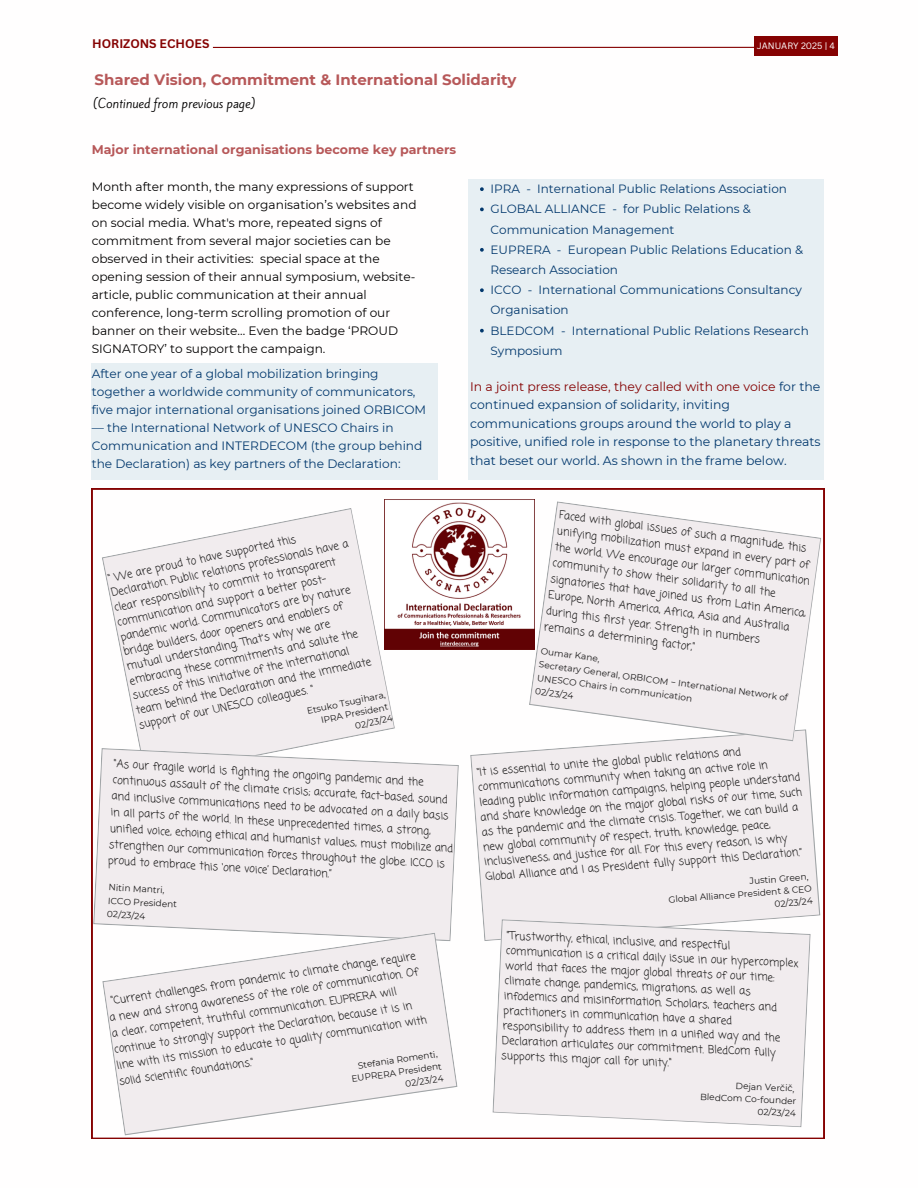
<style>
.page{position:relative;width:918px;height:1188px;background:#fff}
.page>*{position:absolute;margin:0;border:0;box-sizing:border-box;transform-origin:0 0}
.t1{font:700 15px "Montserrat";color:#b75859}
.t2{font:700 12.6px "Montserrat";color:#b75859}
.t3{font:12.45px/18.6px "Montserrat";color:#02386d}
.t4{font:12.15px/18px "Montserrat";color:#000}
.t5{font:12.15px/18px "Montserrat";color:#02386d}
.t6{font:700 12.15px "Canva Sans";color:#850202}
.t7{font:12px/20.2px "Montserrat";color:#02386d}
.t8{font:11.7px "Kite One";color:#000}
.t9{font:10.95px/15px "Coming Soon";color:#1b1a1a}
.t10{font:9px/13.8px "Montserrat";color:#1b1a1a}
.t11{font:9px "Canva Sans";color:#fff}
.s1{color:#850202}
</style>
<div class="page">
<svg style="left:92px;top:489px;width:732px;height:650px"></svg>
<div style="left:468px;top:179px;width:356px;height:301px;background:#e7eff3"></div>
<div style="left:92px;top:363px;width:346px;height:117px;background:#e7eff3"></div>
<svg style="left:102px;top:508px;width:293px;height:240px"></svg>
<svg style="left:93px;top:748px;width:366px;height:193px;background:#f0ecee"></svg>
<svg style="left:102px;top:933px;width:356px;height:202px"></svg>
<svg style="left:470px;top:729px;width:350px;height:212px;background:#f1ecee"></svg>
<svg style="left:492px;top:919px;width:319px;height:208px;background:#f0ecee"></svg>
<svg style="left:529px;top:501px;width:292px;height:240px"></svg>
<svg style="left:480px;top:187px;width:4px;height:4px"></svg>
<svg style="left:480px;top:208px;width:4px;height:3px"></svg>
<svg style="left:480px;top:248px;width:4px;height:4px"></svg>
<svg style="left:480px;top:288px;width:4px;height:4px"></svg>
<svg style="left:480px;top:329px;width:4px;height:4px"></svg>
<div style="left:754px;top:36px;width:84px;height:20px;background:#850202"></div>
<hr style="left:213px;top:47px;width:613px;height:1px;background:#850202">
<svg style="left:506px;top:963px;width:8px;height:7px"></svg>
<svg style="left:110px;top:825px;width:13px;height:8px"></svg>
<svg style="left:111px;top:808px;width:9px;height:9px"></svg>
<p class="t6" style="left:92px;top:35px;width:119px">HORIZONS ECHOES</p>
<h5 class="t11" style="left:757px;top:39px;width:80px">JANUARY 2025 | 4</h5>
<h2 class="t1" style="left:95px;top:70px;width:424px">Shared Vision, Commitment &amp; International Solidarity</h2>
<h6 class="t8" style="left:93px;top:95px;width:164px">(Continued from previous page)</h6>
<p class="t2" style="left:92px;top:142px;width:366px">Major international organisations become key partners</p>
<p class="t4" style="left:92px;top:177px;width:326px">Month after month, the many expressions of support become widely visible on organisation’s websites and on social media. What's more, repeated signs of commitment from several major societies can be observed in their activities: special space at the opening session of their annual symposium, website&shy;article, public communication at their annual conference, long-term scrolling promotion of our banner on their website… Even the badge ‘PROUD SIGNATORY’ to support the campaign.</p>
<h5 class="t5" style="left:92px;top:364px;width:336px">After one year of a global mobilization bringing together a worldwide community of communicators, five major international organisations joined ORBICOM</h5>
<h5 class="t5" style="left:92px;top:418px;width:332px">— the International Network of UNESCO Chairs in<br>Communication and INTERDECOM (the group behind the Declaration) as key partners of the Declaration:</h5>
<p class="t7" style="left:491px;top:179px;width:298px">IPRA - International Public Relations Association</p>
<p class="t7" style="left:491px;top:199px;width:262px">GLOBAL ALLIANCE - for Public Relations &amp;<br>Communication Management</p>
<h5 class="t7" style="left:491px;top:239px;width:314px">EUPRERA - European Public Relations Education &amp;<br>Research Association</h5>
<p class="t7" style="left:491px;top:280px;width:313px">ICCO - International Communications Consultancy<br>Organisation</p>
<p class="t7" style="left:491px;top:320px;width:320px">BLEDCOM - International Public Relations Research<br>Symposium</p>
<p class="t3" style="left:470px;top:377px;width:352px"><span class="s1">In a joint press release, they called with one voice</span> for the continued expansion of solidarity, inviting communications groups around the world to play a positive, unified role in response to the planetary threats that beset our world. As shown in the frame below.</p>
<p class="t9" style="left:106px;top:572px;width:244px;rotate:-12deg">“ We are proud to have supported this Declaration. Public relations professionals have a clear responsibility to commit to transparent communication and support a better post&shy;pandemic world. Communicators are by nature bridge builders, door openers and enablers of mutual understanding. That's why we are embracing these commitments and salute the success of this initiative of the international team behind the Declaration and the immediate support of our UNESCO colleagues. "</p>
<h5 class="t10" style="left:306px;top:704px;width:81px;rotate:-12deg">Etsuko Tsugihara,</h5>
<p class="t10" style="left:320px;top:714px;width:70px;rotate:-12deg">IPRA President</p>
<p class="t10" style="left:354px;top:719px;width:40px;rotate:-12deg">02/23/24</p>
<p class="t9" style="left:114px;top:758px;width:312px;rotate:3deg">"As our fragile world is fighting the ongoing pandemic and the</p>
<p class="t9" style="left:113px;top:773px;width:88px;rotate:3deg">continuous assau</p>
<p class="t9" style="left:200px;top:779px;width:250px;rotate:3deg">lt of the climate crisis; accurate, fact-based, sound</p>
<p class="t9" style="left:112px;top:790px;width:339px;rotate:3deg">and inclusive communications need to be advocated on a daily basis</p>
<p class="t9" style="left:124px;top:807px;width:309px;rotate:3deg">all parts of the world. In these unprecedented times, a strong,</p>
<p class="t9" style="left:123px;top:823px;width:333px;rotate:3deg">ified voice, echoing ethical and humanist values, must mobilize and</p>
<p class="t9" style="left:109px;top:838px;width:338px;rotate:3deg">strengthen our communication forces throughout the globe. ICCO is</p>
<p class="t9" style="left:108px;top:854px;width:226px;rotate:3deg">proud to embrace this ‘one voice’ Declaration.”</p>
<p class="t10" style="left:109px;top:880px;width:57px;rotate:3deg">Nitin Mantri,</p>
<p class="t10" style="left:108px;top:894px;width:71px;rotate:3deg">ICCO President</p>
<p class="t10" style="left:107px;top:907px;width:40px;rotate:3deg">02/23/24</p>
<h4 class="t9" style="left:106px;top:993px;width:315px;line-height:16.4px;text-indent:4px;rotate:-8deg">"Current challenges, from pandemic to climate change, require a new and strong awareness of the role of communication. Of a clear, competent, truthful communication. EUPRERA will continue to strongly support the Declaration, because it is in line with its mission to educate to quality communication with solid scientific foundations."</h4>
<h4 class="t10" style="left:357px;top:1058px;width:82px;rotate:-8deg">Stefania Romenti,</h4>
<h4 class="t10" style="left:351px;top:1072px;width:93px;rotate:-8deg">EUPRERA President</h4>
<p class="t10" style="left:405px;top:1077px;width:40px;rotate:-8deg">02/23/24</p>
<h5 class="t9" style="left:560px;top:507px;width:260px;line-height:16.2px;rotate:8deg">Faced with global issues of such a magnitude, this unifying mobilization must expand in every part of the world. We encourage our larger communication community to show their solidarity to all the signatories that have joined us from Latin America, Europe, North America, Africa, Asia and Australia during this first year. Strength in numbers</h5>
<p class="t10" style="left:542px;top:644px;width:61px;rotate:8deg">Oumar Kane,</p>
<h5 class="t9" style="left:545px;top:619px;width:154px;rotate:8deg">remains a determining factor,"</h5>
<p class="t10" style="left:540px;top:657px;width:253px;rotate:8deg">Secretary General, ORBICOM − International Network of<br>UNESCO Chairs in communication</p>
<p class="t10" style="left:536px;top:684px;width:40px;rotate:8deg">02/23/24</p>
<h4 class="t9" style="left:477px;top:764px;width:324px;rotate:-4deg">“It is essential to unite the global public relations and communications community when taking an active role in leading public information campaigns, helping people understand and share knowledge on the major global risks of our time, such as the pandemic and the climate crisis. Together, we can build a new global community of respect, truth, knowledge, peace, inclusiveness, and justice for all. For this every reason, is why Global Alliance and I as President fully support this Declaration.”</h4>
<h5 class="t10" style="left:749px;top:874px;width:60px;rotate:-4deg">Justin Green,</h5>
<p class="t10" style="left:668px;top:892px;width:145px;rotate:-4deg">Global Alliance President &amp; CEO</p>
<p class="t10" style="left:774px;top:897px;width:40px;rotate:-4deg">02/23/24</p>
<p class="t9" style="left:507px;top:930px;width:225px;rotate:2deg">"Trustworthy, ethical, inclusive, and respectful</p>
<p class="t9" style="left:506px;top:945px;width:294px;rotate:2deg">communication is a critical daily issue in our hypercomplex</p>
<p class="t9" style="left:514px;top:960px;width:262px;rotate:2deg">orld that faces the major global threats of our time:</p>
<p class="t9" style="left:505px;top:975px;width:248px;rotate:2deg">climate change, pandemics, migrations, as well as</p>
<p class="t9" style="left:504px;top:990px;width:275px;rotate:2deg">infodemics and misinformation. Scholars, teachers and</p>
<p class="t9" style="left:504px;top:1005px;width:230px;rotate:2deg">practitioners in communication have a shared</p>
<p class="t9" style="left:502px;top:1035px;width:275px;rotate:2deg">Declaration articulates our commitment. BledCom fully</p>
<p class="t9" style="left:503px;top:1020px;width:279px;rotate:2deg">responsibility to address them in a unified way and the</p>
<p class="t9" style="left:502px;top:1049px;width:172px;rotate:2deg">supports this major call for unity."</p>
<h4 class="t10" style="left:736px;top:1079px;width:60px;rotate:2deg">Dejan Verčič,</h4>
<h1 class="t10" style="left:700px;top:1090px;width:98px;rotate:2deg">BledCom Co-founder</h1>
<h3 class="t10" style="left:758px;top:1105px;width:40px;rotate:2deg">02/23/24</h3>
</div>
